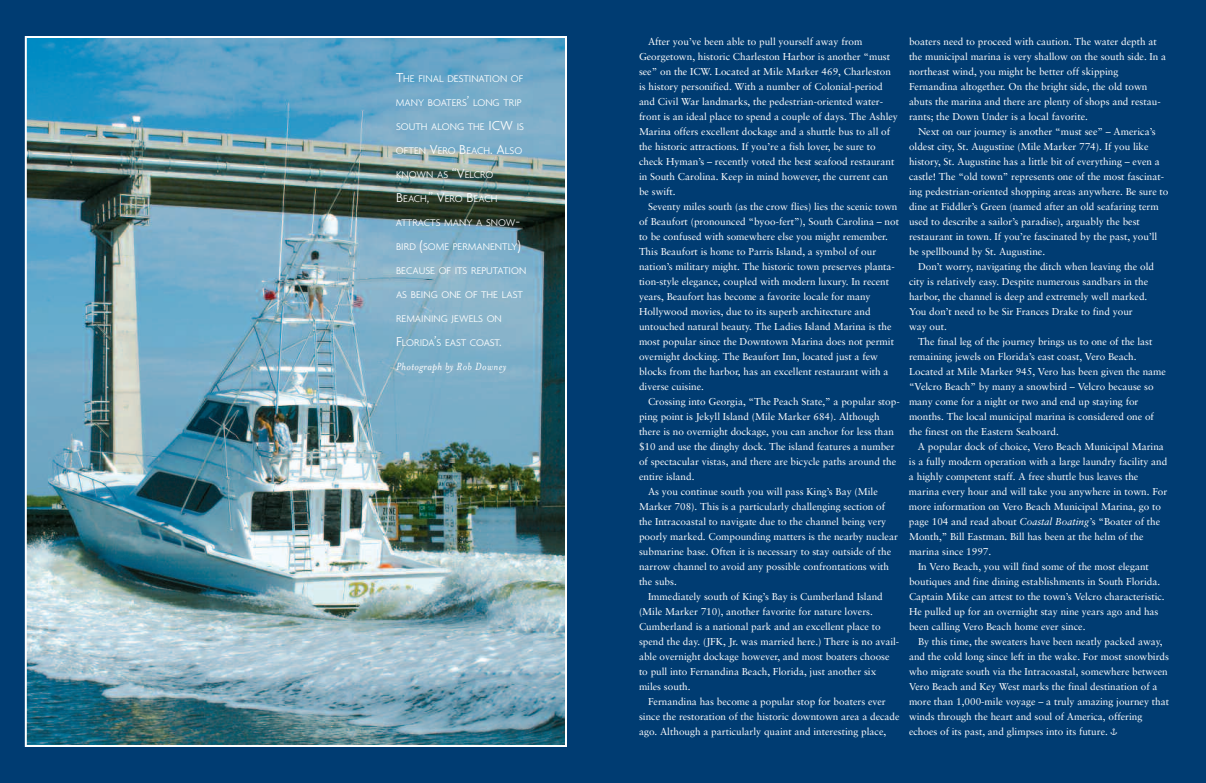
<style>
.page{position:relative;width:1206px;height:783px;background:#003c72}
.page>*{position:absolute;margin:0;border:0;box-sizing:border-box;transform-origin:0 0}
.t1{font:italic 12px "Mrs Eaves";letter-spacing:.03em;color:#fff}
.t2{font:300 10.5px "Agenda";color:#fff}
.t3{font:10px/15px "Sabon";color:#fff}
.s1{font-size:14px}
.s2{font-style:italic}
</style>
<div class="page">
<img style="left:28px;top:39px;width:536px;height:705px">
<p class="t2" style="left:396px;top:72px;width:129px"><span class="s1">T</span>HE FINAL DESTINATION OF</p>
<p class="t2" style="left:396px;top:96px;width:127px">MANY BOATERS<span class="s1">’</span> LONG TRIP</p>
<p class="t2" style="left:396px;top:120px;width:130px">SOUTH ALONG THE <span class="s1">ICW</span> IS</p>
<p class="t2" style="left:396px;top:144px;width:128px">OFTEN <span class="s1">V</span>ERO <span class="s1">B</span>EACH<span class="s1">. A</span>LSO</p>
<p class="t2" style="left:396px;top:168px;width:99px">KNOWN AS <span class="s1">“V</span>ELCRO</p>
<p class="t2" style="left:396px;top:192px;width:103px"><span class="s1">B</span>EACH<span class="s1">,” V</span>ERO <span class="s1">B</span>EACH</p>
<p class="t2" style="left:396px;top:216px;width:126px">ATTRACTS MANY A SNOW<span class="s1">-</span></p>
<p class="t2" style="left:396px;top:240px;width:126px">BIRD <span class="s1">(</span>SOME PERMANENTLY<span class="s1">)</span></p>
<p class="t2" style="left:396px;top:264px;width:132px">BECAUSE OF ITS REPUTATION</p>
<p class="t2" style="left:396px;top:288px;width:128px">AS BEING ONE OF THE LAST</p>
<p class="t2" style="left:396px;top:312px;width:107px">REMAINING JEWELS ON</p>
<p class="t2" style="left:396px;top:336px;width:107px"><span class="s1">F</span>LORIDA<span class="s1">’</span>S EAST COAST<span class="s1">.</span></p>
<p class="t1" style="left:396px;top:359px;width:112px">Photograph by Rob Downey</p>
<p class="t3" style="left:639px;top:35px;width:260px;text-indent:9px">After you’ve been able to pull yourself away from Georgetown, historic Charleston Harbor is another “must see” on the ICW. Located at Mile Marker 469, Charleston is history personified. With a number of Colonial-period and Civil War landmarks, the pedestrian-oriented water&shy;front is an ideal place to spend a couple of days. The Ashley Marina offers excellent dockage and a shuttle bus to all of the historic attractions. If you’re a fish lover, be sure to check Hyman’s – recently voted the best seafood restaurant in South Carolina. Keep in mind however, the current can be swift.</p>
<p class="t3" style="left:639px;top:200px;width:262px;text-indent:9px">Seventy miles south (as the crow flies) lies the scenic town of Beaufort (pronounced “byoo-fert”), South Carolina – not to be confused with somewhere else you might remember.<br>This Beaufort is home to Parris Island, a symbol of our nation’s military might. The historic town preserves planta&shy;tion-style elegance, coupled with modern luxury. In recent years, Beaufort has become a favorite locale for many Hollywood movies, due to its superb architecture and untouched natural beauty. The Ladies Island Marina is the most popular since the Downtown Marina does not permit overnight docking. The Beaufort Inn, located just a few blocks from the harbor, has an excellent restaurant with a diverse cuisine.</p>
<p class="t3" style="left:648px;top:395px;width:253px">Crossing into Georgia, “The Peach State,” a popular stop-</p>
<p class="t3" style="left:639px;top:410px;width:242px">ping point is Jekyll Island (Mile Marker 684). Although</p>
<p class="t3" style="left:639px;top:425px;width:257px">there is no overnight dockage, you can anchor for less than</p>
<p class="t3" style="left:639px;top:440px;width:257px">$10 and use the dinghy dock. The island features a number</p>
<p class="t3" style="left:639px;top:455px;width:259px">of spectacular vistas, and there are bicycle paths around the</p>
<p class="t3" style="left:639px;top:470px;width:57px">entire island.</p>
<p class="t3" style="left:648px;top:485px;width:231px">As you continue south you will pass King’s Bay (Mile</p>
<p class="t3" style="left:639px;top:500px;width:248px">Marker 708). This is a particularly challenging section of</p>
<p class="t3" style="left:639px;top:515px;width:249px">the Intracoastal to navigate due to the channel being very</p>
<p class="t3" style="left:639px;top:530px;width:260px">poorly marked. Compounding matters is the nearby nuclear</p>
<p class="t3" style="left:639px;top:545px;width:254px">submarine base. Often it is necessary to stay outside of the</p>
<p class="t3" style="left:639px;top:560px;width:252px">narrow channel to avoid any possible confrontations with</p>
<p class="t3" style="left:639px;top:575px;width:39px">the subs.</p>
<p class="t3" style="left:648px;top:590px;width:236px">Immediately south of King’s Bay is Cumberland Island</p>
<p class="t3" style="left:639px;top:605px;width:235px">(Mile Marker 710), another favorite for nature lovers.</p>
<p class="t3" style="left:639px;top:620px;width:243px">Cumberland is a national park and an excellent place to</p>
<p class="t3" style="left:639px;top:635px;width:262px">spend the day. (JFK, Jr. was married here.) There is no avail-</p>
<p class="t3" style="left:639px;top:650px;width:252px">able overnight dockage however, and most boaters choose</p>
<p class="t3" style="left:639px;top:665px;width:239px">to pull into Fernandina Beach, Florida, just another six</p>
<p class="t3" style="left:639px;top:680px;width:53px">miles south.</p>
<p class="t3" style="left:648px;top:695px;width:239px">Fernandina has become a popular stop for boaters ever</p>
<p class="t3" style="left:639px;top:710px;width:262px">since the restoration of the historic downtown area a decade</p>
<p class="t3" style="left:639px;top:725px;width:249px">ago. Although a particularly quaint and interesting place,</p>
<p class="t3" style="left:909px;top:35px;width:259px">boaters need to proceed with caution. The water depth at the municipal marina is very shallow on the south side. In a northeast wind, you might be better off skipping Fernandina altogether. On the bright side, the old town abuts the marina and there are plenty of shops and restau&shy;rants; the Down Under is a local favorite.</p>
<p class="t3" style="left:909px;top:125px;width:261px;text-indent:9px">Next on our journey is another “must see” – America’s oldest city, St. Augustine (Mile Marker 774). If you like history, St. Augustine has a little bit of everything – even a castle! The “old town” represents one of the most fascinat&shy;ing pedestrian-oriented shopping areas anywhere. Be sure to dine at Fiddler’s Green (named after an old seafaring term used to describe a sailor’s paradise), arguably the best restaurant in town. If you’re fascinated by the past, you’ll be spellbound by St. Augustine.</p>
<p class="t3" style="left:909px;top:260px;width:247px;text-indent:9px">Don’t worry, navigating the ditch when leaving the old city is relatively easy. Despite numerous sandbars in the harbor, the channel is deep and extremely well marked.<br>You don’t need to be Sir Frances Drake to find your<br>way out.</p>
<p class="t3" style="left:909px;top:335px;width:259px;text-indent:9px">The final leg of the journey brings us to one of the last remaining jewels on Florida’s east coast, Vero Beach.<br>Located at Mile Marker 945, Vero has been given the name “Velcro Beach” by many a snowbird – Velcro because so many come for a night or two and end up staying for months. The local municipal marina is considered one of the finest on the Eastern Seaboard.</p>
<p class="t3" style="left:918px;top:440px;width:247px">A popular dock of choice, Vero Beach Municipal Marina</p>
<p class="t3" style="left:909px;top:455px;width:260px">is a fully modern operation with a large laundry facility and</p>
<p class="t3" style="left:909px;top:470px;width:231px">a highly competent staff. A free shuttle bus leaves the</p>
<p class="t3" style="left:909px;top:485px;width:260px">marina every hour and will take you anywhere in town. For</p>
<p class="t3" style="left:909px;top:500px;width:254px">more information on Vero Beach Municipal Marina, go to</p>
<p class="t3" style="left:909px;top:515px;width:253px">page 104 and read about <span class="s2">Coastal Boating’</span>s “Boater of the</p>
<p class="t3" style="left:909px;top:530px;width:236px">Month,” Bill Eastman. Bill has been at the helm of the</p>
<p class="t3" style="left:909px;top:545px;width:84px">marina since 1997.</p>
<p class="t3" style="left:918px;top:560px;width:232px">In Vero Beach, you will find some of the most elegant</p>
<p class="t3" style="left:909px;top:575px;width:253px">boutiques and fine dining establishments in South Florida.</p>
<p class="t3" style="left:909px;top:590px;width:257px">Captain Mike can attest to the town’s Velcro characteristic.</p>
<p class="t3" style="left:909px;top:605px;width:251px">He pulled up for an overnight stay nine years ago and has</p>
<p class="t3" style="left:909px;top:620px;width:178px">been calling Vero Beach home ever since.</p>
<p class="t3" style="left:918px;top:635px;width:246px">By this time, the sweaters have been neatly packed away,</p>
<p class="t3" style="left:909px;top:650px;width:262px">and the cold long since left in the wake. For most snowbirds</p>
<p class="t3" style="left:909px;top:665px;width:260px">who migrate south via the Intracoastal, somewhere between</p>
<p class="t3" style="left:909px;top:680px;width:250px">Vero Beach and Key West marks the final destination of a</p>
<p class="t3" style="left:909px;top:695px;width:262px">more than 1,000-mile voyage – a truly amazing journey that</p>
<p class="t3" style="left:909px;top:710px;width:235px">winds through the heart and soul of America, offering</p>
<p class="t3" style="left:909px;top:725px;width:200px">echoes of its past, and glimpses into its future.</p>
</div>
